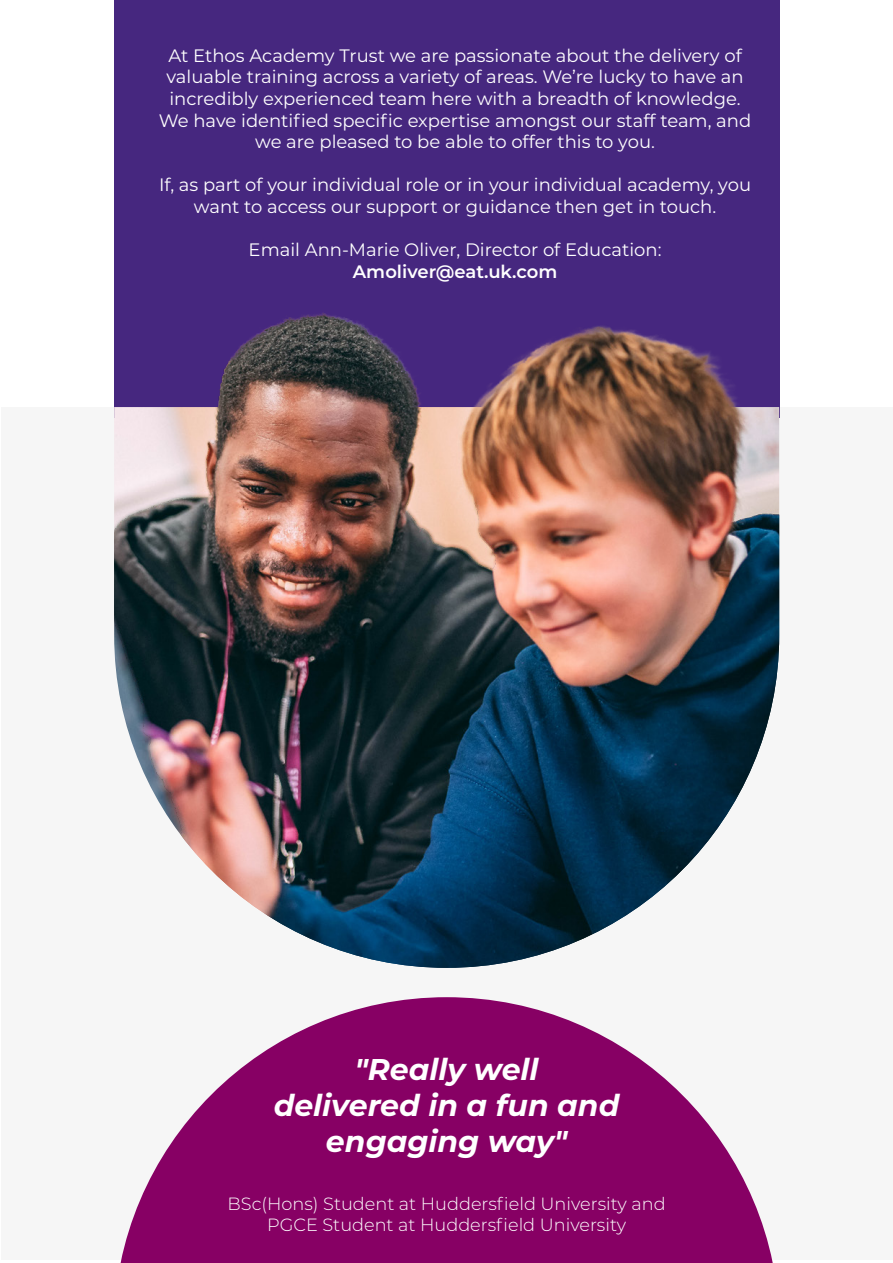
<style>
.page{position:relative;width:893px;height:1263px;background:#fff}
.page>*{position:absolute;margin:0;border:0;box-sizing:border-box;transform-origin:0 0}
.t1{font:italic 700 30px/36px "Montserrat";color:#fff;text-align:center}
.t2{font:18px/21.6px "Montserrat";color:#fff;text-align:center}
.t3{font:600 18px "Montserrat";color:#fff}
.t4{font:300 17.7px/21.3px "Montserrat";color:#fff;text-align:center}
</style>
<div class="page">
<div style="left:1px;top:407px;width:892px;height:852px;background:#f6f6f6"></div>
<div style="left:114px;top:0;width:665px;height:418px;background:#46277f"></div>
<img style="left:114px;top:313px;width:665px;height:655px">
<svg style="left:120px;top:997px;width:653px;height:266px;fill:#870064"></svg>
<p class="t2" style="left:159px;top:44px;width:594px">At Ethos Academy Trust we are passionate about the delivery of valuable training across a variety of areas. We’re lucky to have an incredibly experienced team here with a breadth of knowledge.<br>We have identified specific expertise amongst our staff team, and we are pleased to be able to offer this to you.</p>
<p class="t2" style="left:159px;top:174px;width:594px">If, as part of your individual role or in your individual academy, you want to access our support or guidance then get in touch.</p>
<p class="t2" style="left:249px;top:238px;width:414px">Email Ann-Marie Oliver, Director of Education:</p>
<p class="t3" style="left:353px;top:259px;width:206px">Amoliver@eat.uk.com</p>
<h1 class="t1" style="left:274px;top:1050px;width:347px">"Really well<br>delivered in a fun and engaging way"</h1>
<p class="t4" style="left:228px;top:1192px;width:440px">BSc(Hons) Student at Huddersfield University and<br>PGCE Student at Huddersfield University</p>
</div>
